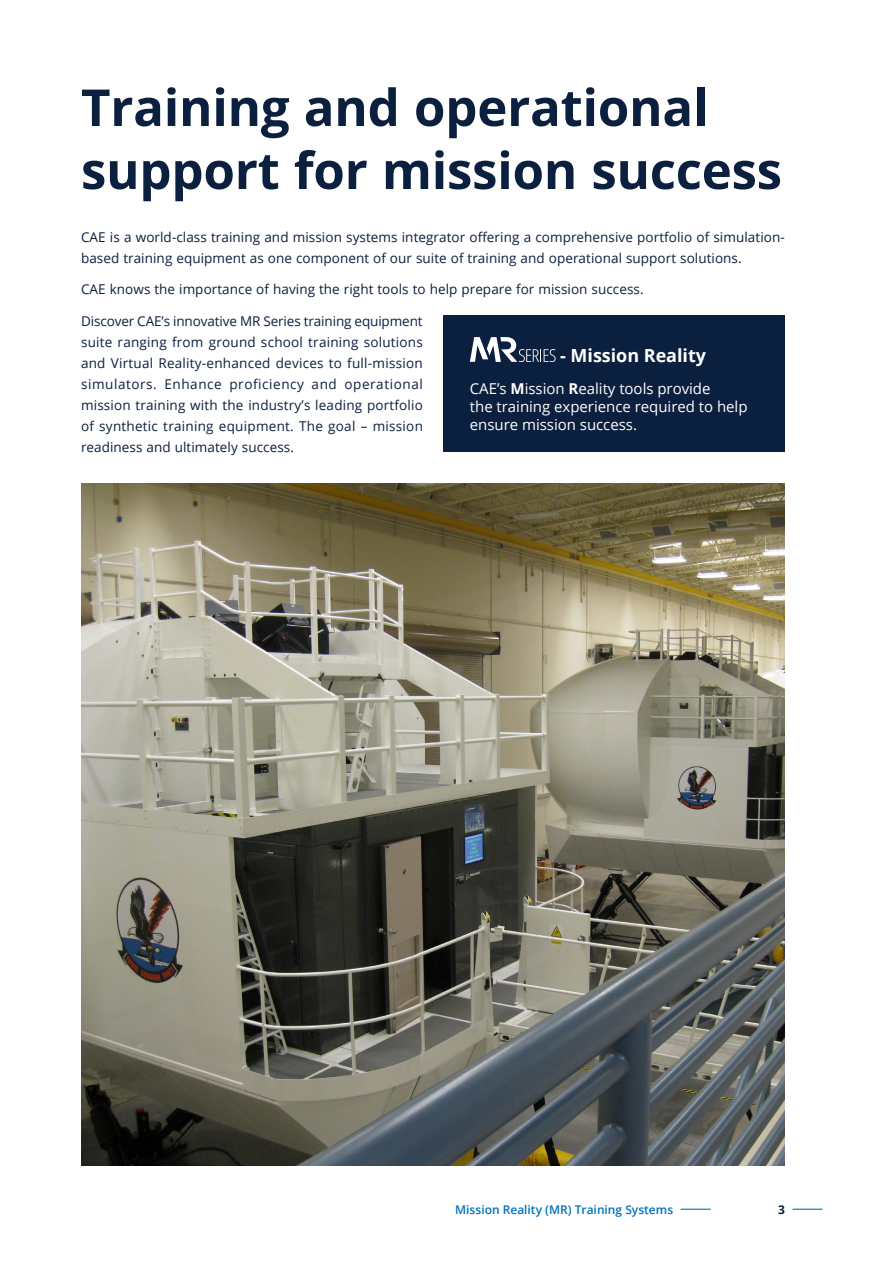
<style>
.page{position:relative;width:893px;height:1263px;background:#fff}
.page>*{position:absolute;margin:0;border:0;box-sizing:border-box;transform-origin:0 0}
.t1{font:700 51px/63px "Open Sans";letter-spacing:-.005em;color:#0b1f3e}
.t2{font:700 18px "Open Sans";color:#fff}
.t3{font:15px/18px "Open Sans";color:#fff}
.t4{font:13.5px/21px "Open Sans";letter-spacing:.005em;color:#0b1f3e}
.t5{font:600 12px "Open Sans";color:#0072bc}
.t6{font:700 12px "Open Sans";color:#0b1f3e}
.s1{font-weight:700}
</style>
<div class="page">
<img style="left:81px;top:483px;width:704px;height:683px">
<hr style="left:792px;top:1209px;width:30px;height:1px;background:#0072bc">
<hr style="left:681px;top:1209px;width:30px;height:1px;background:#0072bc">
<div style="left:443px;top:315px;width:342px;height:137px;background:#0b1f3e"></div>
<svg style="left:470px;top:337px;width:86px;height:25px"></svg>
<h1 class="t1" style="left:81px;top:75px;width:702px">Training and operational support for mission success</h1>
<p class="t4" style="left:81px;top:226px;width:705px">CAE is a world-class training and mission systems integrator offering a comprehensive portfolio of simulation&shy;based training equipment as one component of our suite of training and operational support solutions.</p>
<p class="t4" style="left:81px;top:278px;width:564px">CAE knows the importance of having the right tools to help prepare for mission success.</p>
<p class="t4" style="left:81px;top:310px;width:343px;text-align:justify">Discover CAE’s innovative MR Series training equipment suite ranging from ground school training solutions and Virtual Reality-enhanced devices to full-mission simulators. Enhance proficiency and operational mission training with the industry’s leading portfolio of synthetic training equipment. The goal – mission readiness and ultimately success.</p>
<h2 class="t2" style="left:560px;top:343px;width:147px">- Mission Reality</h2>
<p class="t3" style="left:470px;top:379px;width:279px">CAE’s <span class="s1">M</span>ission <span class="s1">R</span>eality tools provide<br>the training experience required to help ensure mission success.</p>
<p class="t5" style="left:455px;top:1201px;width:219px">Mission Reality (MR) Training Systems</p>
<p class="t6" style="left:778px;top:1201px;width:8px">3</p>
</div>
